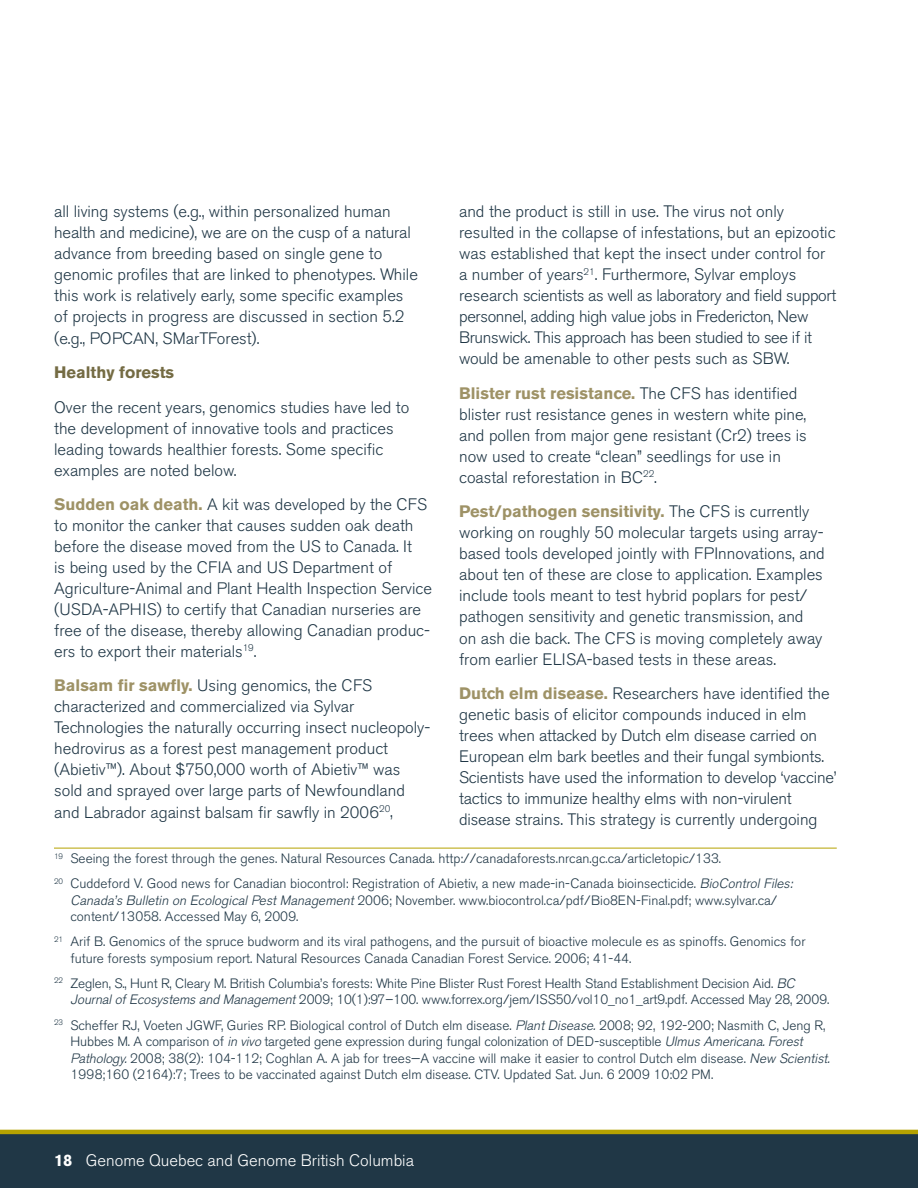
<style>
.page{position:relative;width:918px;height:1188px;background:#fff}
.page>*{position:absolute;margin:0;border:0;box-sizing:border-box;transform-origin:0 0}
.t1{font:300 16.5px/21px "Akzidenz Grotesk BE";color:#203746}
.t2{font:300 16.5px "Akzidenz Grotesk BE";color:#fff}
.t3{font:700 16.5px "Akzidenz Grotesk BE";color:#746b43}
.t4{font:300 13.5px/16.5px "Akzidenz Grotesk BE";color:#203746}
.s1{font-weight:700;color:#9e9266}
.s2{font-style:italic}
.s3{font-weight:700}
</style>
<div class="page">
<div style="left:0;top:1134px;width:918px;height:54px;background:#203746"></div>
<hr style="left:0;top:1130px;width:918px;height:4px;background:#b5a200">
<hr style="left:54px;top:848px;width:783px;height:1px;background:#b5a200">
<p class="t1" style="left:54px;top:202px;width:365px">all living systems (e.g., within personalized human health and medicine), we are on the cusp of a natural advance from breeding based on single gene to genomic profiles that are linked to phenotypes. While this work is relatively early, some specific examples of projects in progress are discussed in section 5.2 (e.g., POPCAN, SMarTForest).</p>
<p class="t3" style="left:54px;top:363px;width:121px">Healthy forests</p>
<p class="t1" style="left:54px;top:397px;width:357px">Over the recent years, genomics studies have led to the development of innovative tools and practices leading towards healthier forests. Some specific examples are noted below.</p>
<p class="t1" style="left:54px;top:494px;width:379px"><span class="s1">Sudden oak death.</span> A kit was developed by the CFS to monitor the canker that causes sudden oak death before the disease moved from the US to Canada. It<br>is being used by the CFIA and US Department of Agriculture-Animal and Plant Health Inspection Service (USDA-APHIS) to certify that Canadian nurseries are free of the disease, thereby allowing Canadian produc&shy;ers to export their materials<sup>19</sup>.</p>
<p class="t1" style="left:54px;top:676px;width:378px"><span class="s1">Balsam fir sawfly.</span> Using genomics, the CFS characterized and commercialized via Sylvar Technologies the naturally occurring insect nucleopoly&shy;hedrovirus as a forest pest management product (Abietiv™). About $750,000 worth of Abietiv™ was sold and sprayed over large parts of Newfoundland and Labrador against balsam fir sawfly in 2006<sup>20</sup>,</p>
<p class="t1" style="left:459px;top:202px;width:379px">and the product is still in use. The virus not only resulted in the collapse of infestations, but an epizootic was established that kept the insect under control for a number of years<sup>21</sup>. Furthermore, Sylvar employs research scientists as well as laboratory and field support personnel, adding high value jobs in Fredericton, New Brunswick. This approach has been studied to see if it would be amenable to other pests such as SBW.</p>
<p class="t1" style="left:459px;top:383px;width:349px"><span class="s1">Blister rust resistance.</span> The CFS has identified blister rust resistance genes in western white pine, and pollen from major gene resistant (Cr2) trees is now used to create “clean” seedlings for use in coastal reforestation in BC<sup>22</sup>.</p>
<p class="t1" style="left:459px;top:502px;width:367px"><span class="s1">Pest/pathogen sensitivity.</span> The CFS is currently working on roughly 50 molecular targets using array&shy;based tools developed jointly with FPInnovations, and about ten of these are close to application. Examples include tools meant to test hybrid poplars for pest/ pathogen sensitivity and genetic transmission, and on ash die back. The CFS is moving completely away from earlier ELISA-based tests in these areas.</p>
<p class="t1" style="left:459px;top:683px;width:379px"><span class="s1">Dutch elm disease.</span> Researchers have identified the genetic basis of elicitor compounds induced in elm trees when attacked by Dutch elm disease carried on European elm bark beetles and their fungal symbionts.<br>Scientists have used the information to develop ‘vaccine’ tactics to immunize healthy elms with non-virulent disease strains. This strategy is currently undergoing</p>
<p class="t4" style="left:54px;top:846px;width:743px;line-height:25.2px"><sup>19</sup> Seeing the forest through the genes. Natural Resources Canada. http://canadaforests.nrcan.gc.ca/articletopic/133.<br><sup>20</sup> Cuddeford V. Good news for Canadian biocontrol: Registration of Abietiv, a new made-in-Canada bioinsecticide. <span class="s2">BioControlFiles:</span></p>
<p class="t4" style="left:70px;top:892px;width:708px"><span class="s2">Canada’s Bulletin on EcologicalPestManagement</span>2006; November. www.biocontrol.ca/pdf/Bio8EN-Final.pdf; www.sylvar.ca/ content/13058. Accessed May 6, 2009.</p>
<p class="t4" style="left:70px;top:934px;width:737px;text-indent:-16px"><sup>21</sup> Arif B. Genomics of the spruce budworm and its viral pathogens, and the pursuit of bioactive molecule es as spinoffs. Genomics for future forests symposium report. Natural Resources Canada Canadian Forest Service. 2006; 41-44.</p>
<p class="t4" style="left:71px;top:975px;width:760px;text-indent:-17px"><sup>22</sup> Zeglen, S., Hunt R, Cleary M. British Columbia’s forests: White Pine Blister Rust Forest Health Stand Establishment Decision Aid. <span class="s2">BC<br>JournalofEcosystems and Management</span>2009; 10(1):97–100. www.forrex.org/jem/ISS50/vol10_no1_art9.pdf. Accessed May 28, 2009.</p>
<p class="t4" style="left:70px;top:1017px;width:764px;text-indent:-16px"><sup>23</sup> Scheffer RJ, Voeten JGWF, Guries RP. Biological control of Dutch elm disease. <span class="s2">PlantDisease.</span>2008; 92, 192-200; Nasmith C, Jeng R, Hubbes M. A comparison of <span class="s2">in vivo</span> targeted gene expression during fungal colonization of DED-susceptible <span class="s2">Ulmus Americana.Forest Pathology.</span>2008; 38(2): 104-112; Coghlan A. A jab for trees—A vaccine will make it easier to control Dutch elm disease. <span class="s2">New Scientist.<br></span>1998;160 (2164):7; Trees to be vaccinated against Dutch elm disease. CTV. Updated Sat. Jun. 6 2009 10:02 PM.</p>
<p class="t2" style="left:54px;top:1151px;width:361px"><span class="s3">18</span> Genome Quebec and Genome British Columbia</p>
</div>
